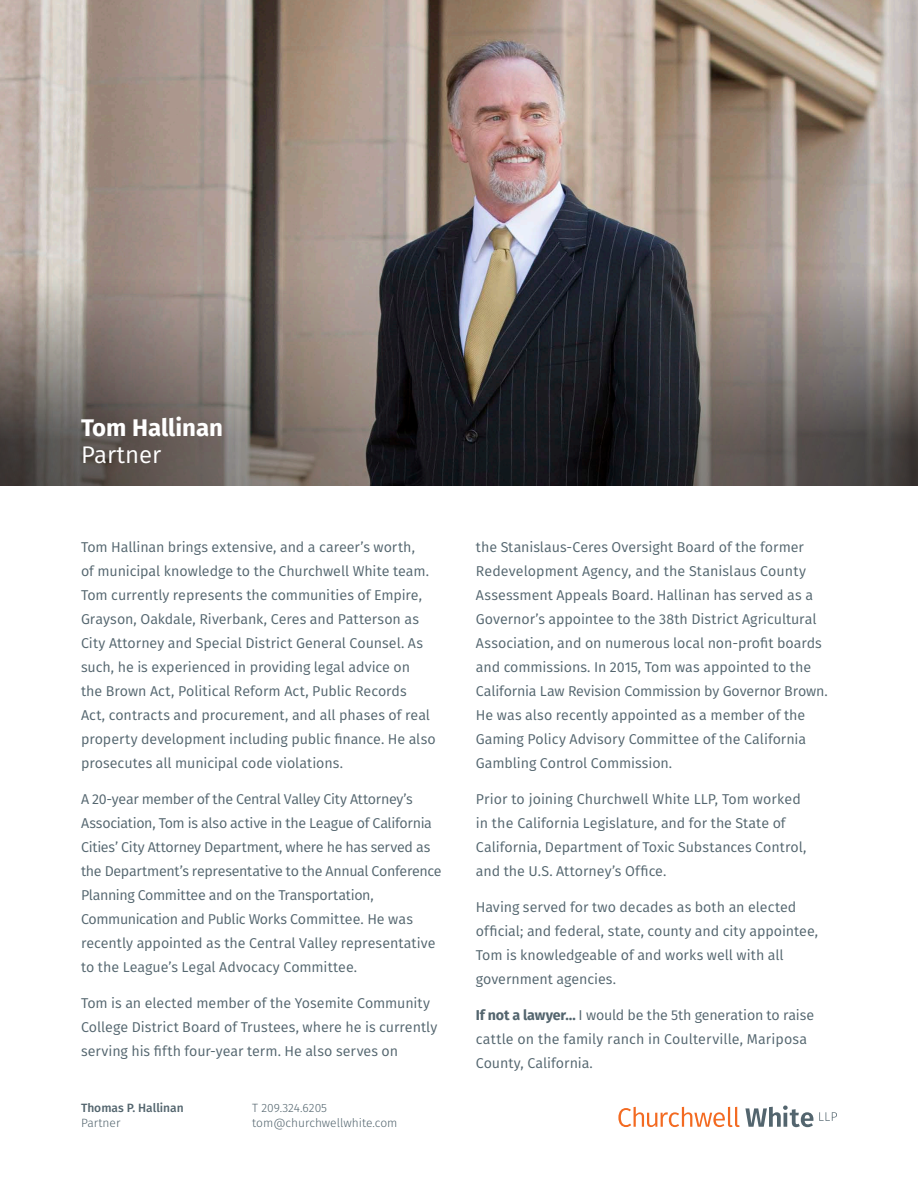
<style>
.page{position:relative;width:918px;height:1188px;background:#fff}
.page>*{position:absolute;margin:0;border:0;box-sizing:border-box;transform-origin:0 0}
.t1{font:700 24px "Fira Sans";color:#fff}
.t2{font:24px "Fira Sans";color:#fff}
.t3{font:14.25px/24px "Fira Sans";letter-spacing:-.005em;color:#53656e}
.t4{font:300 12px/15px "Fira Sans";color:#53656e}
.t5{font:500 12px "Fira Sans";color:#53656e}
.s1{font-weight:700}
</style>
<div class="page">
<img style="left:0;top:0;width:918px;height:211px">
<svg style="left:618px;top:1106px;width:195px;height:21px"></svg>
<svg style="left:819px;top:1112px;width:18px;height:9px"></svg>
<svg style="left:0;top:211px;width:918px;height:275px;background:#6b6461"></svg>
<h1 class="t1" style="left:81px;top:411px;width:144px">Tom Hallinan</h1>
<h1 class="t2" style="left:81px;top:438px;width:82px">Partner</h1>
<p class="t3" style="left:81px;top:536px;width:356px">Tom Hallinan brings extensive, and a career’s worth,<br>of municipal knowledge to the Churchwell White team.<br>Tom currently represents the communities of Empire, Grayson, Oakdale, Riverbank, Ceres and Patterson as City Attorney and Special District General Counsel. As such, he is experienced in providing legal advice on<br>the Brown Act, Political Reform Act, Public Records<br>Act, contracts and procurement, and all phases of real property development including public finance. He also prosecutes all municipal code violations.</p>
<p class="t3" style="left:81px;top:788px;width:362px">A 20-year member of the Central Valley City Attorney’s Association, Tom is also active in the League of California Cities’ City Attorney Department, where he has served as the Department’s representative to the Annual Conference Planning Committee and on the Transportation, Communication and Public Works Committee. He was recently appointed as the Central Valley representative to the League’s Legal Advocacy Committee.</p>
<p class="t3" style="left:81px;top:992px;width:358px">Tom is an elected member of the Yosemite Community<br>College District Board of Trustees, where he is currently serving his fifth four-year term. He also serves on</p>
<p class="t5" style="left:81px;top:1099px;width:104px">Thomas P. Hallinan</p>
<p class="t4" style="left:81px;top:1116px;width:41px">Partner</p>
<p class="t4" style="left:252px;top:1101px;width:147px">T 209.324.6205 tom@churchwellwhite.com</p>
<p class="t3" style="left:476px;top:536px;width:353px">the Stanislaus-Ceres Oversight Board of the former Redevelopment Agency, and the Stanislaus County Assessment Appeals Board. Hallinan has served as a Governor’s appointee to the 38th District Agricultural Association, and on numerous local non-profit boards and commissions. In 2015, Tom was appointed to the California Law Revision Commission by Governor Brown.<br>He was also recently appointed as a member of the Gaming Policy Advisory Committee of the California Gambling Control Commission.</p>
<p class="t3" style="left:476px;top:788px;width:332px">Prior to joining Churchwell White LLP, Tom worked in the California Legislature, and for the State of California, Department of Toxic Substances Control, and the U.S. Attorney’s Office.</p>
<p class="t3" style="left:476px;top:896px;width:344px">Having served for two decades as both an elected official; and federal, state, county and city appointee, Tom is knowledgeable of and works well with all government agencies.</p>
<p class="t3" style="left:476px;top:1004px;width:340px"><span class="s1">If not a lawyer…</span> I would be the 5th generation to raise cattle on the family ranch in Coulterville, Mariposa<br>County, California.</p>
</div>
